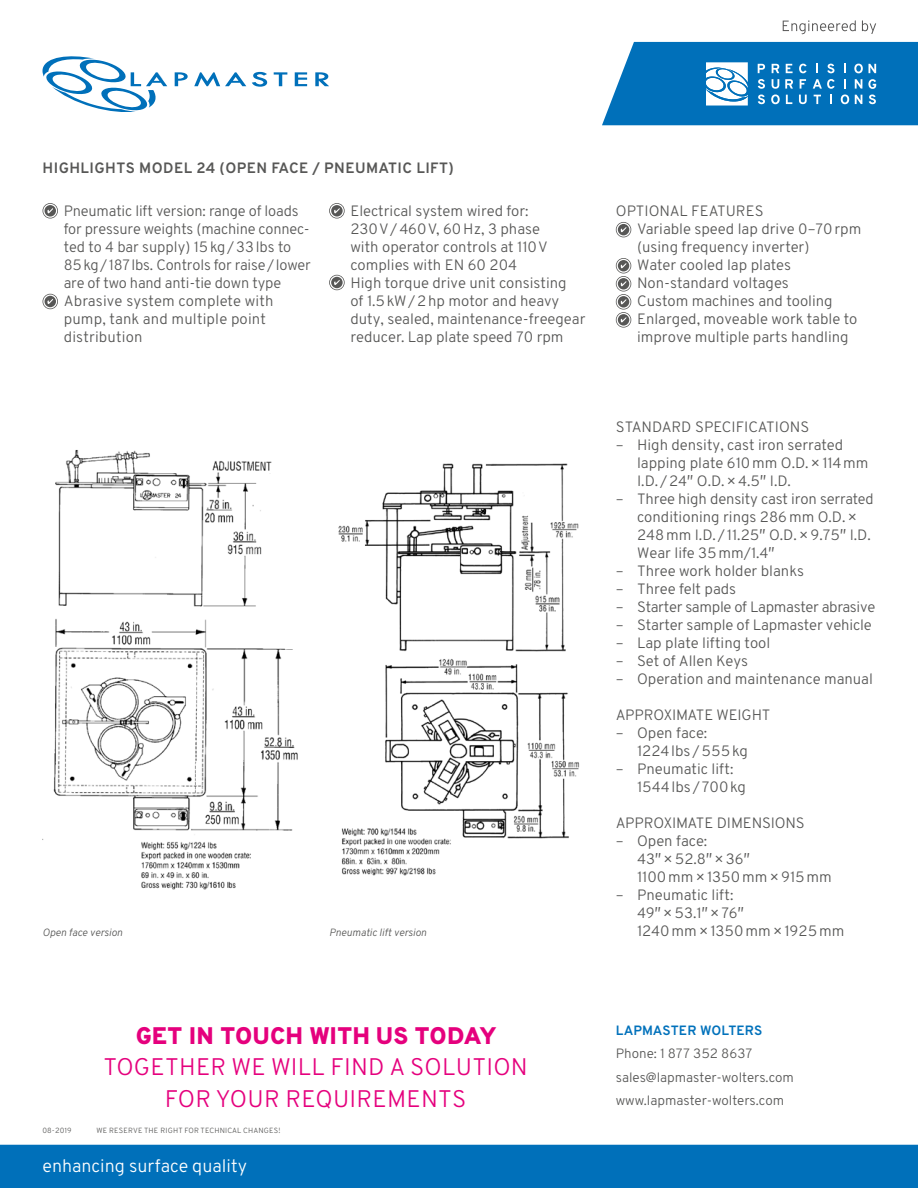
<style>
.page{position:relative;width:918px;height:1188px;background:#fff}
.page>*{position:absolute;margin:0;border:0;box-sizing:border-box;transform-origin:0 0}
.t1{font:300 24px/31.5px "Overpass";letter-spacing:.01em;color:#e5007d;text-align:center}
.t2{font:800 24px "Overpass";letter-spacing:.01em;color:#e5007d}
.t3{font:300 18px "Overpass";color:#fff}
.t4{font:300 15px/18px "Overpass";color:#575756}
.t5{font:700 15px "Overpass";letter-spacing:.03em;color:#575756}
.t6{font:300 15px "Overpass";letter-spacing:-.02em;color:#575756}
.t7{font:300 13.5px/23.4px "Overpass";color:#575756}
.t8{font:700 13.5px "Overpass";letter-spacing:.01em;color:#0071bb}
.t9{font:italic 300 10.5px "Overpass";color:#575756}
.t10{font:300 7.5px "Overpass";letter-spacing:.02em;color:#575756}
</style>
<div class="page">
<div style="left:0;top:1145px;width:918px;height:43px;background:#0070ba"></div>
<svg style="left:43px;top:56px;width:124px;height:56px"></svg>
<svg style="left:175px;top:72px;width:13px;height:14px"></svg>
<svg style="left:194px;top:72px;width:52px;height:14px"></svg>
<svg style="left:252px;top:72px;width:15px;height:15px"></svg>
<svg style="left:274px;top:72px;width:13px;height:14px"></svg>
<svg style="left:295px;top:72px;width:12px;height:14px"></svg>
<svg style="left:315px;top:72px;width:14px;height:14px"></svg>
<svg style="left:602px;top:42px;width:316px;height:83px;background:#2484c3"></svg>
<svg style="left:783px;top:20px;width:93px;height:14px"></svg>
<svg style="left:43px;top:203px;width:15px;height:16px"></svg>
<svg style="left:44px;top:204px;width:13px;height:13px"></svg>
<div style="left:43px;top:204px;width:14px;height:14px;border:1px solid #fff;border-radius:50%"></div>
<svg style="left:47px;top:208px;width:6px;height:5px"></svg>
<svg style="left:329px;top:203px;width:16px;height:16px"></svg>
<svg style="left:331px;top:204px;width:12px;height:13px"></svg>
<div style="left:330px;top:204px;width:14px;height:14px;border:1px solid #fff;border-radius:50%"></div>
<svg style="left:334px;top:208px;width:6px;height:5px"></svg>
<svg style="left:329px;top:275px;width:16px;height:15px"></svg>
<svg style="left:331px;top:276px;width:12px;height:13px"></svg>
<div style="left:330px;top:276px;width:14px;height:13px;border:1px solid #fff;border-radius:50%"></div>
<svg style="left:334px;top:280px;width:6px;height:5px"></svg>
<svg style="left:616px;top:276px;width:15px;height:16px"></svg>
<svg style="left:617px;top:277px;width:13px;height:13px"></svg>
<div style="left:617px;top:277px;width:14px;height:14px;border:1px solid #fff;border-radius:50%"></div>
<svg style="left:621px;top:281px;width:5px;height:5px"></svg>
<svg style="left:616px;top:258px;width:15px;height:15px"></svg>
<svg style="left:617px;top:259px;width:13px;height:13px"></svg>
<div style="left:617px;top:259px;width:14px;height:14px;border:1px solid #fff;border-radius:50%"></div>
<svg style="left:621px;top:263px;width:5px;height:5px"></svg>
<svg style="left:616px;top:222px;width:15px;height:15px"></svg>
<svg style="left:617px;top:223px;width:13px;height:13px"></svg>
<div style="left:617px;top:223px;width:14px;height:14px;border:1px solid #fff;border-radius:50%"></div>
<svg style="left:621px;top:227px;width:5px;height:5px"></svg>
<svg style="left:43px;top:294px;width:15px;height:15px"></svg>
<svg style="left:44px;top:295px;width:13px;height:13px"></svg>
<div style="left:43px;top:295px;width:14px;height:13px;border:1px solid #fff;border-radius:50%"></div>
<svg style="left:47px;top:299px;width:6px;height:5px"></svg>
<svg style="left:616px;top:294px;width:15px;height:16px"></svg>
<svg style="left:617px;top:295px;width:13px;height:13px"></svg>
<div style="left:617px;top:295px;width:14px;height:14px;border:1px solid #fff;border-radius:50%"></div>
<svg style="left:621px;top:299px;width:5px;height:5px"></svg>
<svg style="left:616px;top:312px;width:15px;height:16px"></svg>
<svg style="left:617px;top:314px;width:13px;height:12px"></svg>
<div style="left:617px;top:313px;width:14px;height:14px;border:1px solid #fff;border-radius:50%"></div>
<svg style="left:621px;top:317px;width:5px;height:5px"></svg>
<img style="left:338px;top:463px;width:242px;height:413px">
<img style="left:43px;top:450px;width:255px;height:440px">
<p class="t5" style="left:43px;top:159px;width:413px">HIGHLIGHTS MODEL 24 (OPEN FACE / PNEUMATIC LIFT)</p>
<p class="t4" style="left:64px;top:202px;width:249px">Pneumatic lift version: range of loads for pressure weights (machine connec&shy;ted to 4 bar supply) 15kg/33lbs to<br>85kg/187lbs. Controls for raise/lower are of two hand anti-tie down type<br>Abrasive system complete with pump, tank and multiple point distribution</p>
<p class="t4" style="left:350px;top:202px;width:237px">Electrical system wired for:<br>230V/460V, 60Hz, 3 phase<br>with operator controls at 110V complies with EN 60 204<br>High torque drive unit consisting<br>of 1.5kW/2hp motor and heavy duty, sealed, maintenance-freegear reducer. Lap plate speed 70 rpm</p>
<p class="t4" style="left:637px;top:202px;width:226px;text-indent:-21px">OPTIONAL FEATURES<br>Variable speed lap drive 0–70rpm (using frequency inverter)<br>Water cooled lap plates<br>Non-standard voltages<br>Custom machines and tooling<br>Enlarged, moveable work table to improve multiple parts handling</p>
<p class="t9" style="left:43px;top:926px;width:82px">Open face version</p>
<p class="t9" style="left:329px;top:926px;width:99px">Pneumatic lift version</p>
<h1 class="t2" style="left:136px;top:1021px;width:362px">GET IN TOUCH WITH US TODAY</h1>
<h1 class="t1" style="left:104px;top:1051px;width:426px">TOGETHER WE WILL FIND A SOLUTION<br>FOR YOUR REQUIREMENTS</h1>
<p class="t10" style="left:43px;top:1126px;width:31px">08-2019</p>
<p class="t10" style="left:97px;top:1126px;width:185px">WE RESERVE THE RIGHT FOR TECHNICAL CHANGES!</p>
<p class="t3" style="left:43px;top:1155px;width:206px">enhancing surface quality</p>
<p class="t4" style="left:616px;top:418px;width:195px">STANDARD SPECIFICATIONS</p>
<p class="t4" style="left:637px;top:436px;width:233px;text-indent:-21px">– High density, cast iron serrated lapping plate 610mm O.D.×114mm<br>I.D. /24″ O.D.×4.5″ I.D.</p>
<p class="t4" style="left:637px;top:490px;width:238px;text-indent:-21px">– Three high density cast iron serrated conditioning rings 286mm O.D.×<br>248mm I.D. / 11.25″ O.D.×9.75″ I.D.<br>Wear life 35mm/1.4″</p>
<p class="t4" style="left:616px;top:562px;width:190px">– Three work holder blanks</p>
<p class="t4" style="left:616px;top:580px;width:122px">– Three felt pads</p>
<p class="t6" style="left:616px;top:598px;width:261px">– Starter sample of Lapmaster abrasive</p>
<p class="t4" style="left:616px;top:616px;width:257px">– Starter sample of Lapmaster vehicle</p>
<p class="t4" style="left:616px;top:634px;width:156px">– Lap plate lifting tool</p>
<p class="t4" style="left:616px;top:652px;width:134px">– Set of Allen Keys</p>
<p class="t4" style="left:616px;top:670px;width:259px">– Operation and maintenance manual</p>
<p class="t4" style="left:616px;top:706px;width:156px">APPROXIMATE WEIGHT</p>
<p class="t4" style="left:637px;top:724px;width:112px;text-indent:-21px">– Open face:<br>1224lbs /555kg</p>
<p class="t4" style="left:637px;top:760px;width:110px;text-indent:-21px">– Pneumatic lift:<br>1544lbs /700kg</p>
<p class="t4" style="left:616px;top:814px;width:191px">APPROXIMATE DIMENSIONS</p>
<p class="t4" style="left:637px;top:832px;width:196px;text-indent:-21px">– Open face:<br>43″×52.8″×36″<br>1100mm×1350mm×915mm</p>
<p class="t4" style="left:637px;top:886px;width:209px;text-indent:-21px">– Pneumatic lift:<br>49″×53.1″×76″<br>1240mm×1350mm×1925mm</p>
<p class="t8" style="left:616px;top:1022px;width:148px">LAPMASTER WOLTERS</p>
<p class="t7" style="left:616px;top:1042px;width:180px">Phone: 1 877 352 8637 sales@lapmaster-wolters.com www.lapmaster-wolters.com</p>
</div>
